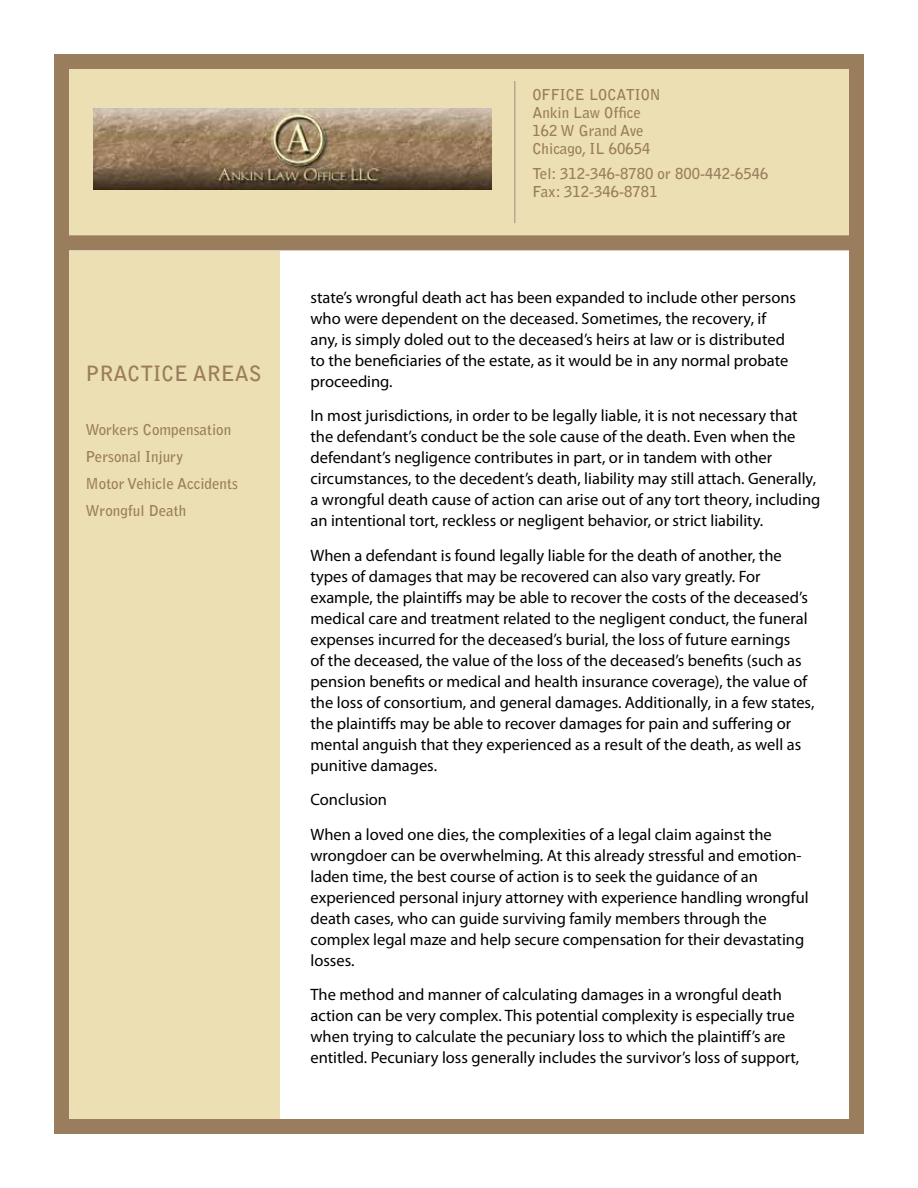
<style>
.page{position:relative;width:918px;height:1188px;background:#fff}
.page>*{position:absolute;margin:0;border:0;box-sizing:border-box;transform-origin:0 0}
.t1{font:700 21px "Bell Gothic Std";color:#9a7d5d}
.t2{font:16.5px/21px "Myriad Pro";color:#000}
.t3{font:700 15px/18px "Bell Gothic Std";color:#9a7d5d}
</style>
<div class="page">
<div style="left:54px;top:251px;width:225px;height:883px;background:#ecdfb3"></div>
<div style="left:54px;top:54px;width:810px;height:1080px;border:15px solid #9a7d5d"></div>
<div style="left:54px;top:54px;width:810px;height:196px;background:#ecdfb3;border:15px solid #9a7d5d"></div>
<img style="left:93px;top:109px;width:399px;height:81px">
<hr style="left:514px;top:81px;width:1px;height:142px;background:#9a7d5d">
<p class="t1" style="left:86px;top:361px;width:178px">PRACTICE AREAS</p>
<p class="t3" style="left:86px;top:417px;width:154px;line-height:27px">Workers Compensation<br>Personal Injury<br>Motor Vehicle Accidents<br>Wrongful Death</p>
<p class="t3" style="left:532px;top:85px;width:130px">OFFICE LOCATION<br>Ankin Law Office<br>162 W Grand Ave<br>Chicago, IL 60654</p>
<p class="t3" style="left:532px;top:165px;width:237px">Tel: 312-346-8780 or 800-442-6546<br>Fax: 312-346-8781</p>
<p class="t2" style="left:310px;top:286px;width:487px">state’s wrongful death act has been expanded to include other persons who were dependent on the deceased. Sometimes, the recovery, if any, is simply doled out to the deceased’s heirs at law or is distributed to the beneficiaries of the estate, as it would be in any normal probate proceeding.</p>
<p class="t2" style="left:310px;top:405px;width:512px">In most jurisdictions, in order to be legally liable, it is not necessary that the defendant’s conduct be the sole cause of the death. Even when the defendant’s negligence contributes in part, or in tandem with other circumstances, to the decedent’s death, liability may still attach. Generally, a wrongful death cause of action can arise out of any tort theory, including an intentional tort, reckless or negligent behavior, or strict liability.</p>
<p class="t2" style="left:310px;top:544px;width:505px">When a defendant is found legally liable for the death of another, the types of damages that may be recovered can also vary greatly. For example, the plaintiffs may be able to recover the costs of the deceased’s medical care and treatment related to the negligent conduct, the funeral expenses incurred for the deceased’s burial, the loss of future earnings<br>of the deceased, the value of the loss of the deceased’s benefits (such as pension benefits or medical and health insurance coverage), the value of the loss of consortium, and general damages. Additionally, in a few states, the plaintiffs may be able to recover damages for pain and suffering or mental anguish that they experienced as a result of the death, as well as punitive damages.</p>
<p class="t2" style="left:310px;top:782px;width:463px;line-height:34.5px">Conclusion<br>When a loved one dies, the complexities of a legal claim against the</p>
<p class="t2" style="left:310px;top:844px;width:500px">wrongdoer can be overwhelming. At this already stressful and emotion&shy;laden time, the best course of action is to seek the guidance of an experienced personal injury attorney with experience handling wrongful death cases, who can guide surviving family members through the complex legal maze and help secure compensation for their devastating losses.</p>
<p class="t2" style="left:310px;top:984px;width:490px">The method and manner of calculating damages in a wrongful death action can be very complex. This potential complexity is especially true when trying to calculate the pecuniary loss to which the plaintiff’s are entitled. Pecuniary loss generally includes the survivor’s loss of support,</p>
</div>
